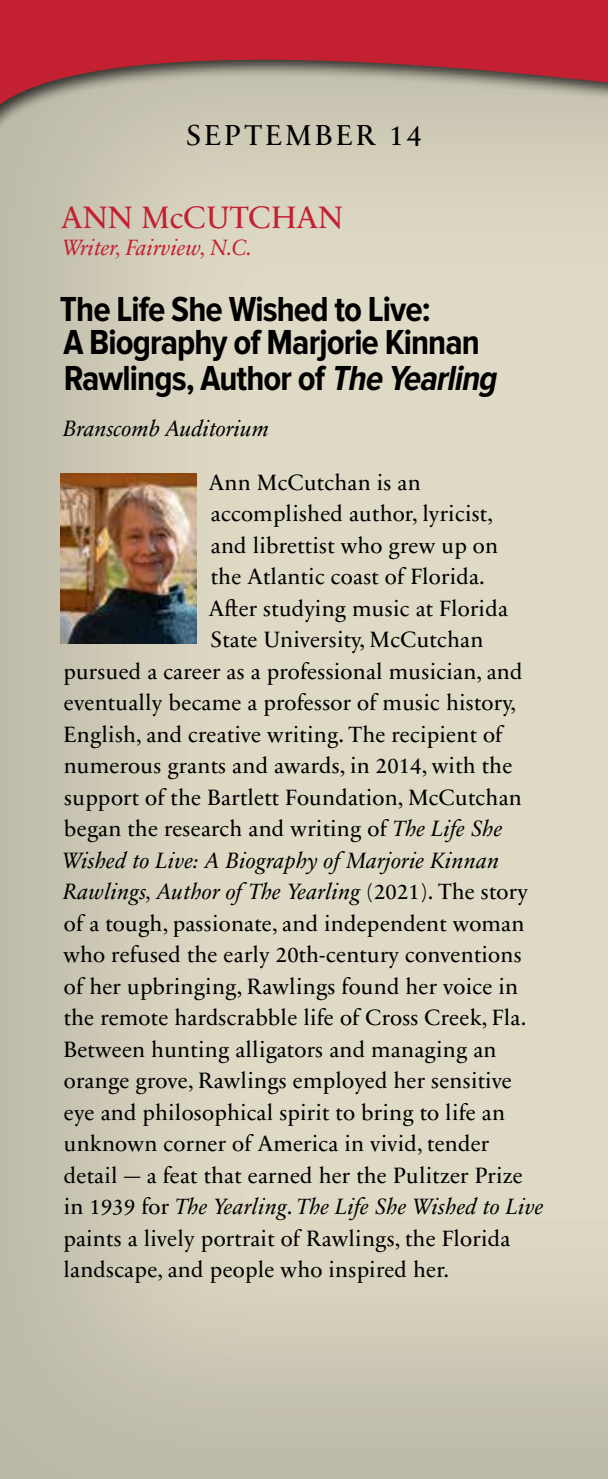
<style>
.page{position:relative;width:608px;height:1479px;background:#fff}
.page>*{position:absolute;margin:0;border:0;box-sizing:border-box;transform-origin:0 0}
.t1{font:700 36px/34.9px "Proxima Nova Cond";letter-spacing:-.025em;color:#000}
.t2{font:31.5px "Sabon Next LT Pro";color:#c32032}
.t3{font:29.25px "Sabon Next LT Pro";letter-spacing:.1em;color:#000}
.t4{font:22.5px/31.5px "Sabon Next LT Pro";letter-spacing:.01em;color:#000}
.t5{font:italic 22.5px "Sabon Next LT Pro";letter-spacing:.01em;color:#000}
.t6{font:italic 22.5px "Sabon Next LT Pro";color:#c32032}
.s1{font-style:italic}
.s2{font-style:normal}
</style>
<div class="page">
<img style="left:0;top:154px;width:608px;height:1324px">
<div style="left:0;top:0;width:608px;height:154px;background:#000;opacity:.75"></div>
<svg style="left:0;top:0;width:608px;height:140px;background:#bd6b6b"></svg>
<img style="left:61px;top:473px;width:136px;height:170px">
<svg style="left:124px;top:1176px;width:16px;height:1px"></svg>
<h3 class="t3" style="left:186px;top:113px;width:236px">SEPTEMBER 14</h3>
<h2 class="t2" style="left:61px;top:192px;width:284px">ANN McCUTCHAN</h2>
<p class="t6" style="left:62px;top:230px;width:192px">Writer, Fairview, N.C.</p>
<h1 class="t1" style="left:60px;top:292px;width:445px">The Life She Wished to Live:<br>A Biography of Marjorie Kinnan<br>Rawlings, Author of <span class="s1">The Yearling</span></h1>
<p class="t5" style="left:63px;top:410px;width:207px">Branscomb Auditorium</p>
<p class="t4" style="left:209px;top:465px;width:213px">Ann McCutchan is an</p>
<p class="t4" style="left:211px;top:497px;width:283px">accomplished author, lyricist,</p>
<p class="t4" style="left:211px;top:528px;width:289px">and librettist who grew up on</p>
<p class="t4" style="left:211px;top:560px;width:275px">the Atlantic coast of Florida.</p>
<p class="t4" style="left:209px;top:591px;width:300px">After studying music at Florida</p>
<p class="t4" style="left:210px;top:623px;width:274px">State University, McCutchan</p>
<p class="t4" style="left:63px;top:654px;width:460px">pursued a career as a professional musician, and</p>
<p class="t4" style="left:64px;top:686px;width:453px">eventually became a professor of music history,</p>
<p class="t4" style="left:63px;top:717px;width:442px">English, and creative writing. The recipient of</p>
<p class="t4" style="left:64px;top:749px;width:450px">numerous grants and awards, in 2014, with the</p>
<p class="t4" style="left:64px;top:780px;width:459px">support of the Bartlett Foundation, McCutchan</p>
<p class="t4" style="left:64px;top:812px;width:440px">began the research and writing of <span class="s1">The Life She</span></p>
<p class="t5" style="left:62px;top:842px;width:438px">Wished to Live: A Biography of Marjorie Kinnan</p>
<p class="t5" style="left:63px;top:874px;width:465px">Rawlings, Author of The Yearling <span class="s2">(2021). The story</span></p>
<p class="t4" style="left:64px;top:906px;width:462px">of a tough, passionate, and independent woman</p>
<p class="t4" style="left:63px;top:938px;width:459px">who refused the early 20th-century conventions</p>
<p class="t4" style="left:64px;top:969px;width:455px">of her upbringing, Rawlings found her voice in</p>
<p class="t4" style="left:64px;top:1001px;width:464px">the remote hardscrabble life of Cross Creek, Fla.</p>
<p class="t4" style="left:63px;top:1032px;width:434px">Between hunting alligators and managing an</p>
<p class="t4" style="left:64px;top:1064px;width:449px">orange grove, Rawlings employed her sensitive</p>
<p class="t4" style="left:64px;top:1095px;width:442px">eye and philosophical spirit to bring to life an</p>
<p class="t4" style="left:64px;top:1127px;width:427px">unknown corner of America in vivid, tender</p>
<p class="t4" style="left:64px;top:1158px;width:55px">detail</p>
<p class="t4" style="left:63px;top:1158px;width:482px;text-indent:83px">a feat that earned her the Pulitzer Prize in 1939 for <span class="s1">The Yearling</span>. <span class="s1">The Life She Wished to Live </span>paints a lively portrait of Rawlings, the Florida landscape, and people who inspired her.</p>
</div>
